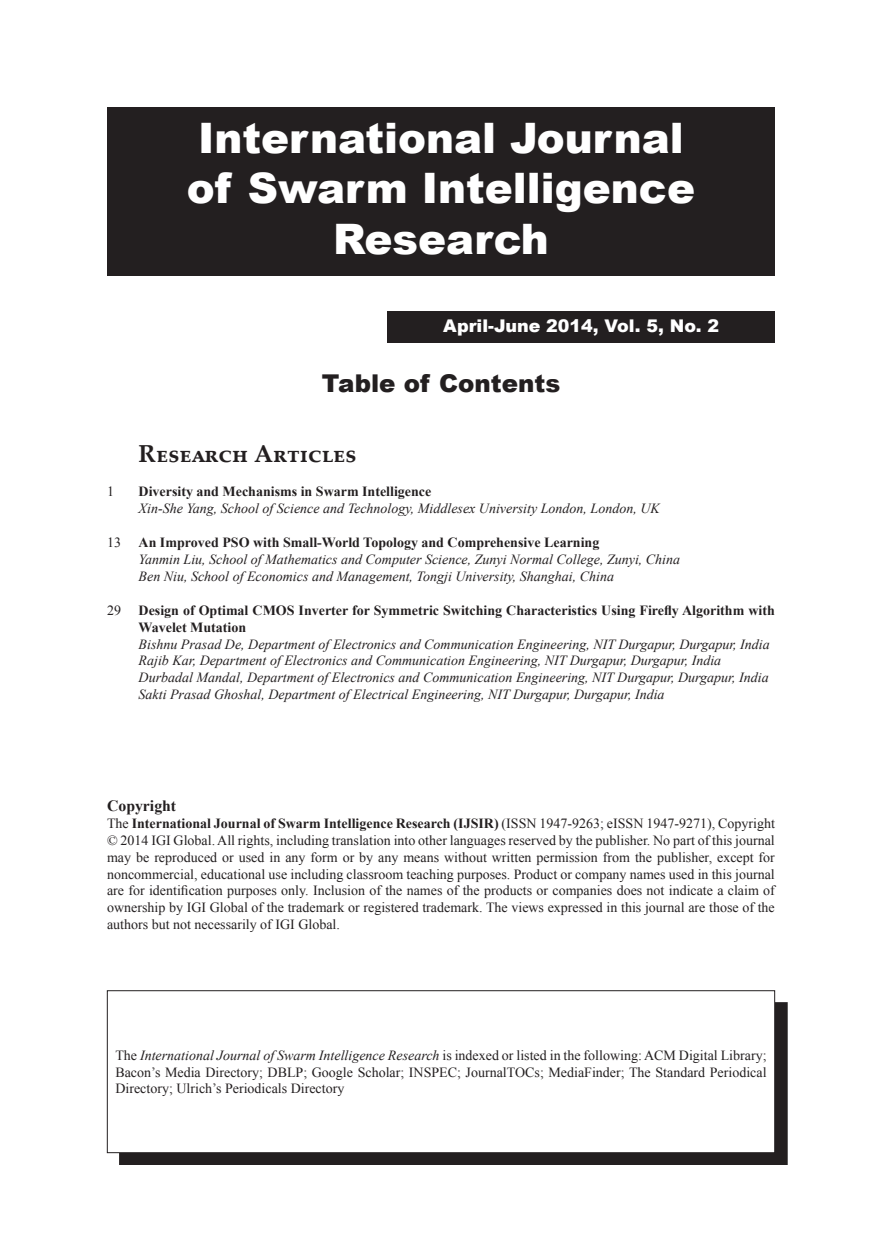
<style>
.page{position:relative;width:882px;height:1260px;background:#fff}
.page>*{position:absolute;margin:0;border:0;box-sizing:border-box;transform-origin:0 0}
.TocJournalTitle{font:900 42px/50.4px "Arial";color:#fff;text-align:center}
.Heading_medium{font:700 24.5px "Palatino Linotype";color:#231f20}
.t1{font:900 24.5px "Arial";color:#231f20}
.TocIssueInfo{font:900 17.5px "Arial";color:#fff}
.CopyrightHeading_med{font:700 15.75px "Times New Roman";color:#231f20}
.Copyright_medium{font:14px/16.8px "Times New Roman";color:#231f20;text-align:justify}
.Affiliate_medium{font:italic 14px "Times New Roman";color:#231f20}
.Index_medium{font:14px/16.8px "Times New Roman";color:#231f20;text-align:justify}
.ArticleTitle_medium{font:700 14px/16.8px "Times New Roman";color:#231f20}
.ArticleTitle_medium-2{font:14px "Times New Roman";color:#231f20}
.s1{font-weight:700}
.s2{font-style:italic}
</style>
<div class="page">
<div style="left:119px;top:1003px;width:668px;height:162px;background:#231f20"></div>
<div style="left:107px;top:991px;width:668px;height:162px;background:#fff"></div>
<div style="left:107px;top:990px;width:668px;height:163px;border:1px solid #231f20"></div>
<div style="left:387px;top:312px;width:388px;height:31px;background:#231f20"></div>
<div style="left:107px;top:107px;width:668px;height:169px;background:#231f20"></div>
<p class="TocJournalTitle" style="left:187px;top:111px;width:510px">International Journal of Swarm Intelligence<br>Research</p>
<p class="TocIssueInfo" style="left:443px;top:313px;width:277px">April-June 2014, Vol. 5, No. 2</p>
<p class="t1" style="left:322px;top:365px;width:240px">Table of Contents</p>
<p class="Heading_medium" style="left:139px;top:436px;width:219px">Research Articles</p>
<p class="ArticleTitle_medium-2" style="left:107px;top:482px;width:8px">1</p>
<p class="ArticleTitle_medium" style="left:139px;top:483px;width:294px">Diversity and Mechanisms in Swarm Intelligence</p>
<p class="Affiliate_medium" style="left:139px;top:499px;width:523px">Xin-She Yang, School of Science and Technology, Middlesex University London, London, UK</p>
<p class="ArticleTitle_medium-2" style="left:107px;top:533px;width:15px">13</p>
<p class="ArticleTitle_medium" style="left:139px;top:534px;width:462px">An Improved PSO with Small-World Topology and Comprehensive Learning</p>
<p class="Affiliate_medium" style="left:139px;top:550px;width:543px">Yanmin Liu, School of Mathematics and Computer Science, Zunyi Normal College, Zunyi, China</p>
<p class="Affiliate_medium" style="left:139px;top:566px;width:477px">Ben Niu, School of Economics and Management, Tongji University, Shanghai, China</p>
<p class="ArticleTitle_medium-2" style="left:107px;top:601px;width:15px">29</p>
<p class="ArticleTitle_medium" style="left:139px;top:602px;width:638px">Design of Optimal CMOS Inverter for Symmetric Switching Characteristics Using Firefly Algorithm with<br>Wavelet Mutation</p>
<p class="Affiliate_medium" style="left:139px;top:634px;width:633px">Bishnu Prasad De, Department of Electronics and Communication Engineering, NIT Durgapur, Durgapur, India</p>
<p class="Affiliate_medium" style="left:139px;top:651px;width:584px">Rajib Kar, Department of Electronics and Communication Engineering, NIT Durgapur, Durgapur, India</p>
<p class="Affiliate_medium" style="left:139px;top:668px;width:632px">Durbadal Mandal, Department of Electronics and Communication Engineering, NIT Durgapur, Durgapur, India</p>
<p class="Affiliate_medium" style="left:139px;top:685px;width:528px">Sakti Prasad Ghoshal, Department of Electrical Engineering, NIT Durgapur, Durgapur, India</p>
<p class="CopyrightHeading_med" style="left:107px;top:795px;width:71px">Copyright</p>
<p class="Copyright_medium" style="left:107px;top:815px;width:669px">The <span class="s1">International Journal of Swarm Intelligence Research (IJSIR)</span> (ISSN 1947-9263; eISSN 1947-9271), Copyright © 2014 IGI Global. All rights, including translation into other languages reserved by the publisher. No part of this journal may be reproduced or used in any form or by any means without written permission from the publisher, except for noncommercial, educational use including classroom teaching purposes. Product or company names used in this journal are for identification purposes only. Inclusion of the names of the products or companies does not indicate a claim of ownership by IGI Global of the trademark or registered trademark. The views expressed in this journal are those of the authors but not necessarily of IGI Global.</p>
<p class="Index_medium" style="left:115px;top:1046px;width:653px">The <span class="s2">International Journal of Swarm Intelligence Research</span> is indexed or listed in the following: ACM Digital Library; Bacon’s Media Directory; DBLP; Google Scholar; INSPEC; JournalTOCs; MediaFinder; The Standard Periodical Directory; Ulrich’s Periodicals Directory</p>
</div>
